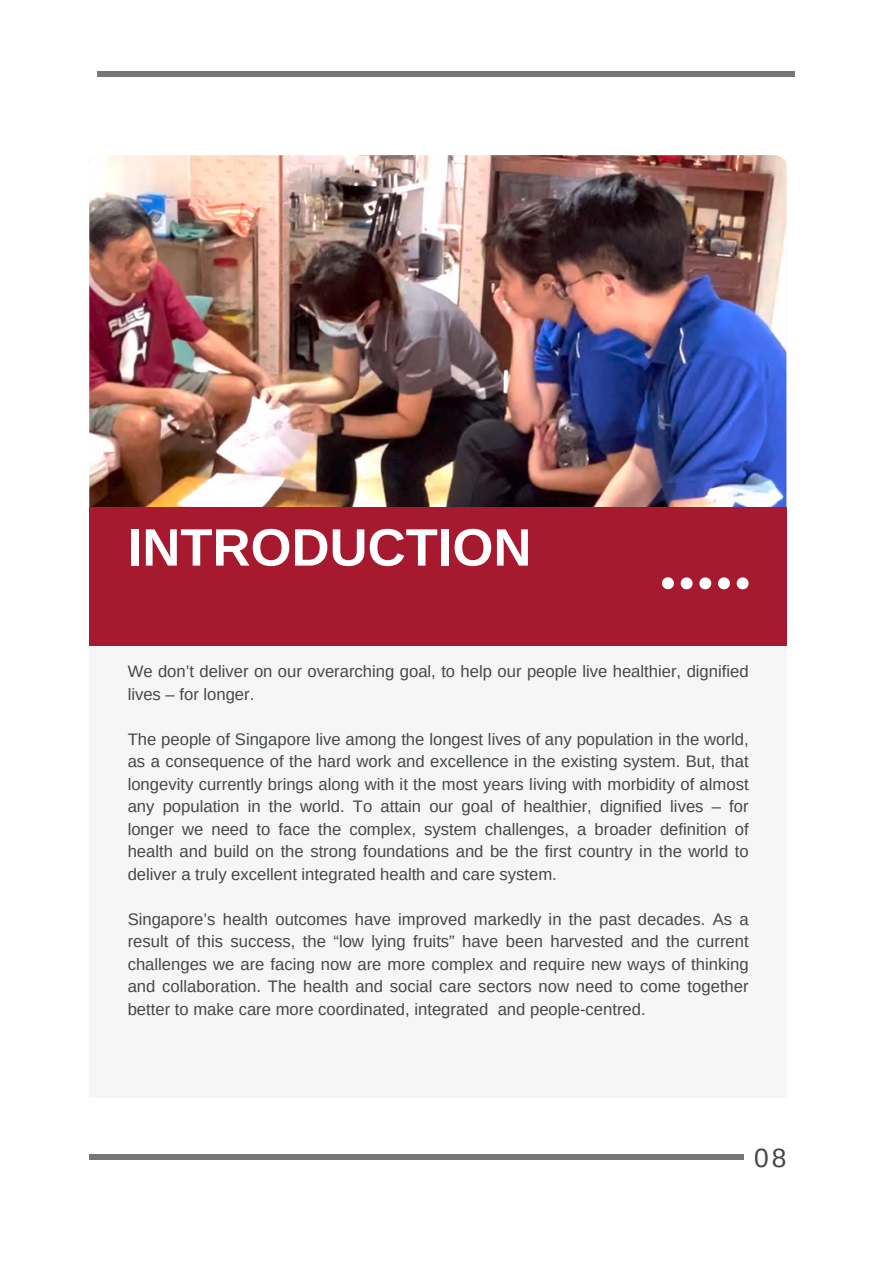
<style>
.page{position:relative;width:893px;height:1264px;background:#fff}
.page>*{position:absolute;margin:0;border:0;box-sizing:border-box;transform-origin:0 0}
.t1{font:700 52.65px "Arimo";color:#fff}
.t2{font:26.4px "Arimo";color:#444848}
.t3{font:16.65px/22.5px "Arimo";color:#444848;text-align:justify}
</style>
<div class="page">
<div style="left:89px;top:1153px;width:654px;height:6px;background:#75787b"></div>
<div style="left:98px;top:71px;width:696px;height:5px;background:#75787b"></div>
<div style="left:89px;top:159px;width:697px;height:939px;background:#f6f6f6"></div>
<img style="left:89px;top:155px;width:697px;height:487px;border-radius:12px">
<div style="left:90px;top:507px;width:696px;height:139px;background:#a6192e"></div>
<svg style="left:662px;top:577px;width:12px;height:12px"></svg>
<svg style="left:680px;top:577px;width:12px;height:12px"></svg>
<svg style="left:699px;top:577px;width:12px;height:12px"></svg>
<svg style="left:718px;top:577px;width:11px;height:12px"></svg>
<svg style="left:736px;top:577px;width:12px;height:12px"></svg>
<p class="t1" style="left:128px;top:518px;width:405px">INTRODUCTION</p>
<p class="t3" style="left:128px;top:660px;width:622px">We don’t deliver on our overarching goal, to help our people live healthier, dignified lives – for longer.</p>
<p class="t3" style="left:128px;top:727px;width:622px">The people of Singapore live among the longest lives of any population in the world, as a consequence of the hard work and excellence in the existing system. But, that longevity currently brings along with it the most years living with morbidity of almost any population in the world. To attain our goal of healthier, dignified lives – for longer we need to face the complex, system challenges, a broader definition of health and build on the strong foundations and be the first country in the world to deliver a truly excellent integrated health and care system.</p>
<p class="t3" style="left:128px;top:907px;width:622px">Singapore’s health outcomes have improved markedly in the past decades. As a result of this success, the “low lying fruits” have been harvested and the current challenges we are facing now are more complex and require new ways of thinking and collaboration. The health and social care sectors now need to come together better to make care more coordinated, integrated and people-centred.</p>
<p class="t2" style="left:754px;top:1142px;width:34px">08</p>
</div>
